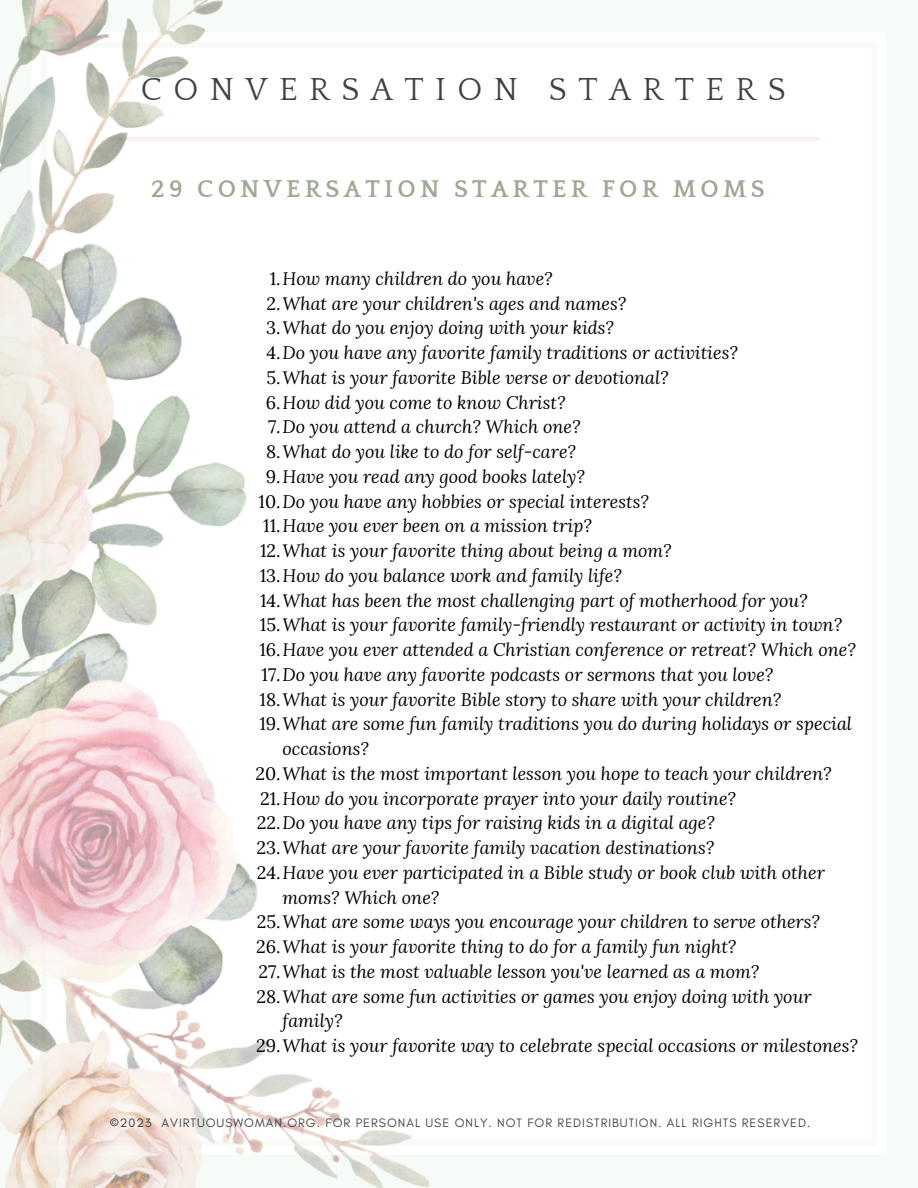
<style>
.page{position:relative;width:918px;height:1188px;background:#fff}
.page>*{position:absolute;margin:0;border:0;box-sizing:border-box;transform-origin:0 0}
.t1{font:32.7px "Quattrocento";letter-spacing:.35em;color:#414042}
.t2{font:700 24.9px "Quattrocento";letter-spacing:.17em;color:#9da993}
.t3{font:italic 18px "Lora";color:#000}
.t4{font:12.45px "Glacial Indifference";letter-spacing:.08em;color:#414042}
.s1{font-style:normal}
</style>
<div class="page">
<img style="left:0;top:0;width:820px;height:1188px">
<h1 class="t1" style="left:141px;top:72px;width:647px">CONVERSATION STARTERS</h1>
<h2 class="t2" style="left:151px;top:176px;width:615px">29 CONVERSATION STARTER FOR MOMS</h2>
<p class="t3" style="left:270px;top:266px;width:285px"><span class="s1">1.</span>How many children do you have?</p>
<p class="t3" style="left:267px;top:291px;width:361px"><span class="s1">2.</span>What are your children's ages and names?</p>
<p class="t3" style="left:266px;top:316px;width:349px"><span class="s1">3.</span>What do you enjoy doing with your kids?</p>
<p class="t3" style="left:267px;top:341px;width:473px"><span class="s1">4.</span>Do you have any favorite family traditions or activities?</p>
<p class="t3" style="left:267px;top:365px;width:404px"><span class="s1">5.</span>What is your favorite Bible verse or devotional?</p>
<p class="t3" style="left:266px;top:390px;width:301px"><span class="s1">6.</span>How did you come to know Christ?</p>
<p class="t3" style="left:268px;top:415px;width:314px"><span class="s1">7.</span>Do you attend a church? Which one?</p>
<p class="t3" style="left:266px;top:440px;width:311px"><span class="s1">8.</span>What do you like to do for self-care?</p>
<p class="t3" style="left:266px;top:464px;width:320px"><span class="s1">9.</span>Have you read any good books lately?</p>
<p class="t3" style="left:259px;top:489px;width:392px"><span class="s1">10.</span>Do you have any hobbies or special interests?</p>
<p class="t3" style="left:263px;top:514px;width:330px"><span class="s1">11.</span>Have you ever been on a mission trip?</p>
<p class="t3" style="left:260px;top:539px;width:413px"><span class="s1">12.</span>What is your favorite thing about being a mom?</p>
<p class="t3" style="left:260px;top:563px;width:364px"><span class="s1">13.</span>How do you balance work and family life?</p>
<p class="t3" style="left:260px;top:588px;width:549px"><span class="s1">14.</span>What has been the most challenging part of motherhood for you?</p>
<p class="t3" style="left:260px;top:613px;width:584px"><span class="s1">15.</span>What is your favorite family-friendly restaurant or activity in town?</p>
<p class="t3" style="left:259px;top:638px;width:598px"><span class="s1">16.</span>Have you ever attended a Christian conference or retreat? Which one?</p>
<p class="t3" style="left:261px;top:662px;width:514px"><span class="s1">17.</span>Do you have any favorite podcasts or sermons that you love?</p>
<p class="t3" style="left:260px;top:687px;width:523px"><span class="s1">18.</span>What is your favorite Bible story to share with your children?</p>
<p class="t3" style="left:259px;top:712px;width:594px"><span class="s1">19.</span>What are some fun family traditions you do during holidays or special</p>
<p class="t3" style="left:283px;top:737px;width:88px">occasions?</p>
<p class="t3" style="left:255px;top:761px;width:578px"><span class="s1">20.</span>What is the most important lesson you hope to teach your children?</p>
<p class="t3" style="left:260px;top:786px;width:478px"><span class="s1">21.</span>How do you incorporate prayer into your daily routine?</p>
<p class="t3" style="left:257px;top:811px;width:459px"><span class="s1">22.</span>Do you have any tips for raising kids in a digital age?</p>
<p class="t3" style="left:257px;top:836px;width:459px"><span class="s1">23.</span>What are your favorite family vacation destinations?</p>
<p class="t3" style="left:257px;top:860px;width:569px"><span class="s1">24.</span>Have you ever participated in a Bible study or book club with other</p>
<p class="t3" style="left:283px;top:885px;width:158px">moms? Which one?</p>
<p class="t3" style="left:257px;top:910px;width:565px"><span class="s1">25.</span>What are some ways you encourage your children to serve others?</p>
<p class="t3" style="left:256px;top:935px;width:482px"><span class="s1">26.</span>What is your favorite thing to do for a family fun night?</p>
<p class="t3" style="left:258px;top:959px;width:503px"><span class="s1">27.</span>What is the most valuable lesson you've learned as a mom?</p>
<p class="t3" style="left:257px;top:984px;width:557px"><span class="s1">28.</span>What are some fun activities or games you enjoy doing with your</p>
<p class="t3" style="left:283px;top:1009px;width:62px">family?</p>
<p class="t3" style="left:256px;top:1034px;width:603px"><span class="s1">29.</span>What is your favorite way to celebrate special occasions or milestones?</p>
<p class="t4" style="left:110px;top:1115px;width:702px">©2023 AVIRTUOUSWOMAN.ORG. FOR PERSONAL USE ONLY. NOT FOR REDISTRIBUTION. ALL RIGHTS RESERVED.</p>
</div>
